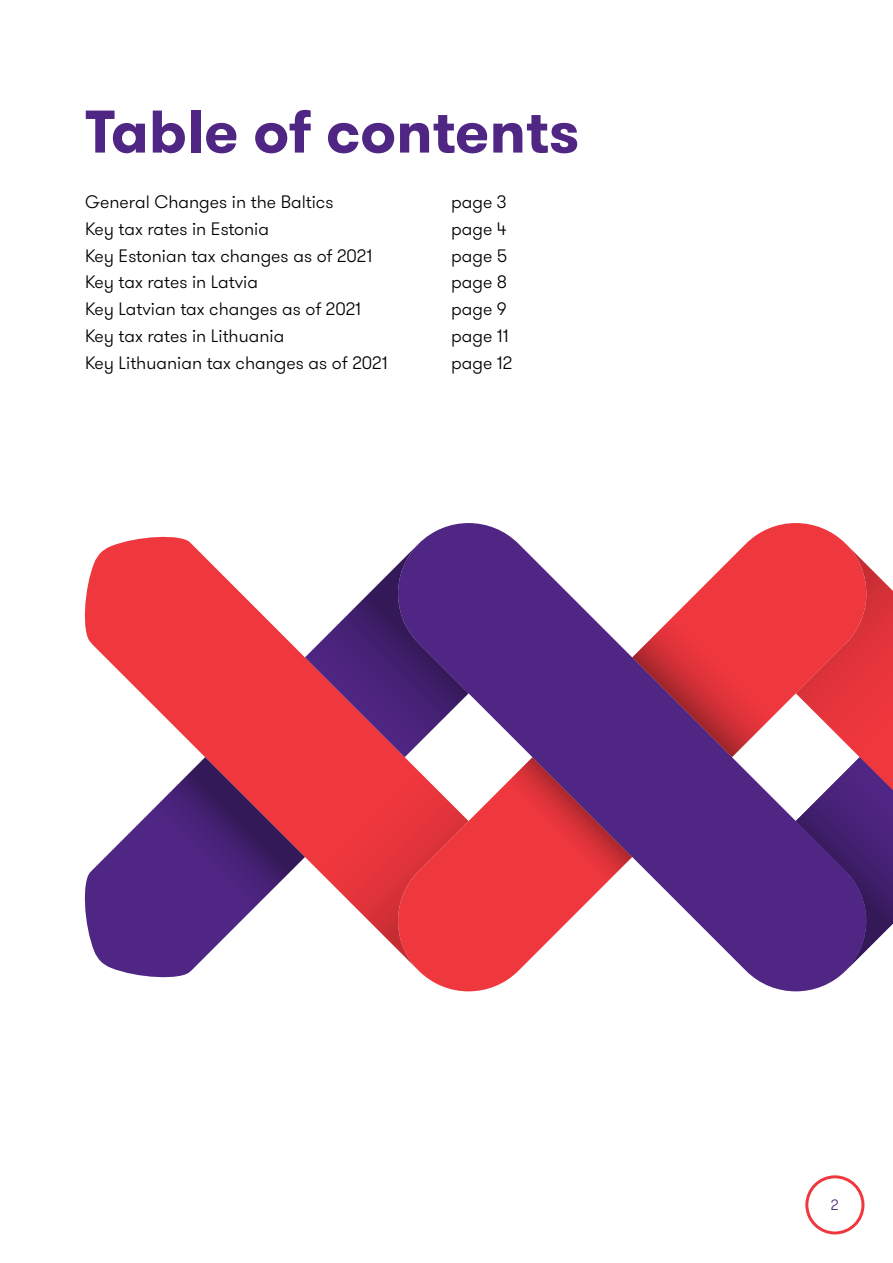
<style>
.page{position:relative;width:893px;height:1263px;background:#fff}
.page>*{position:absolute;margin:0;border:0;box-sizing:border-box;transform-origin:0 0}
.t1{font:700 60px "GT Walsheim Pro";color:#4f2683}
.t2{font:300 18px "GT Walsheim Pro";color:#000}
.t3{font:300 15px "GT Walsheim Pro";color:#4f2683}
</style>
<div class="page">
<div style="left:805px;top:1175px;width:59px;height:59px;border:3px solid #ef373e;border-radius:50%"></div>
<svg style="left:85px;top:536px;width:220px;height:221px;fill:#ef373e"></svg>
<svg style="left:85px;top:871px;width:106px;height:107px"></svg>
<svg style="left:91px;top:757px;width:214px;height:214px"></svg>
<svg style="left:305px;top:523px;width:588px;height:468px"></svg>
<h1 class="t1" style="left:85px;top:92px;width:496px">Table of contents</h1>
<p class="t2" style="left:85px;top:191px;width:250px">General Changes in the Baltics</p>
<p class="t2" style="left:451px;top:191px;width:57px">page 3</p>
<p class="t2" style="left:85px;top:217px;width:186px">Key tax rates in Estonia</p>
<p class="t2" style="left:451px;top:217px;width:57px">page 4</p>
<p class="t2" style="left:85px;top:244px;width:289px">Key Estonian tax changes as of 2021</p>
<p class="t2" style="left:451px;top:244px;width:58px">page 5</p>
<p class="t2" style="left:85px;top:271px;width:174px">Key tax rates in Latvia</p>
<p class="t2" style="left:451px;top:271px;width:58px">page 8</p>
<p class="t2" style="left:85px;top:298px;width:278px">Key Latvian tax changes as of 2021</p>
<p class="t2" style="left:451px;top:298px;width:57px">page 9</p>
<p class="t2" style="left:85px;top:324px;width:201px">Key tax rates in Lithuania</p>
<p class="t2" style="left:451px;top:324px;width:59px">page 11</p>
<p class="t2" style="left:85px;top:351px;width:304px">Key Lithuanian tax changes as of 2021</p>
<p class="t2" style="left:451px;top:351px;width:63px">page 12</p>
<p class="t3" style="left:831px;top:1195px;width:9px">2</p>
</div>
